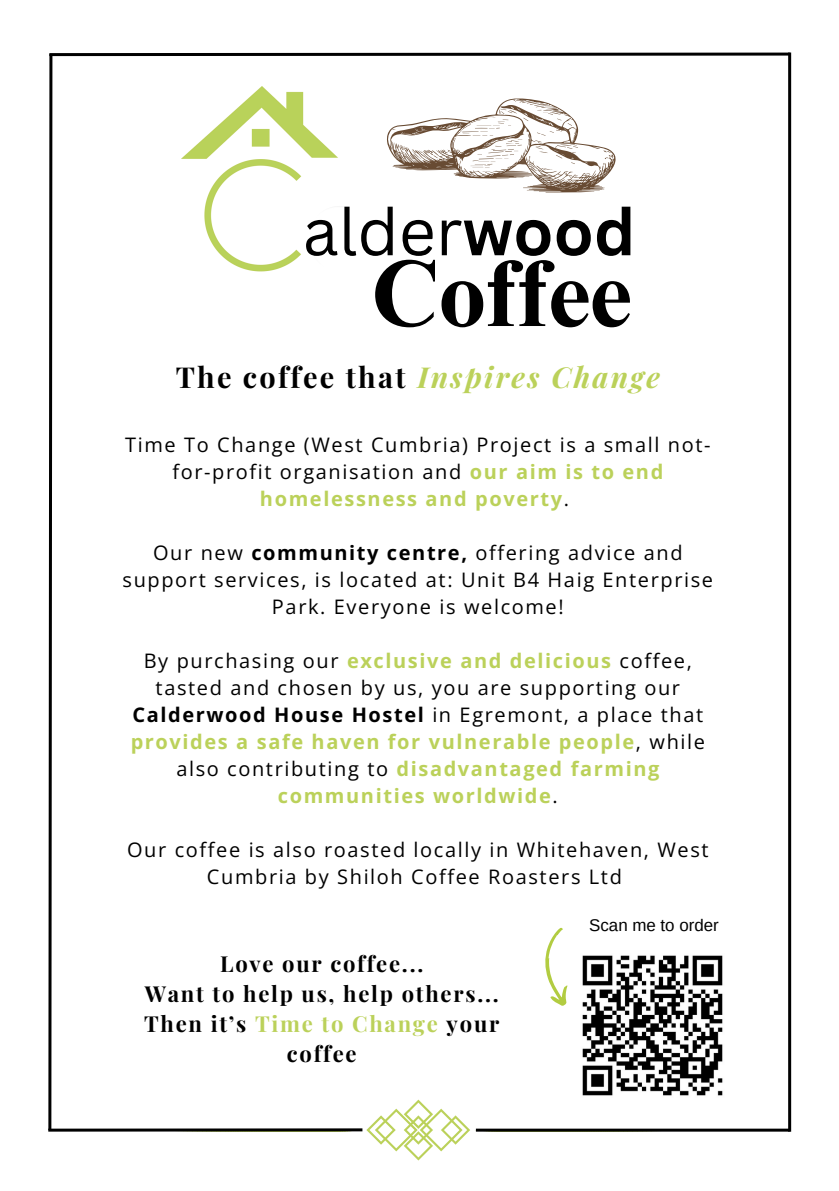
<style>
.page{position:relative;width:839px;height:1191px;background:#fff}
.page>*{position:absolute;margin:0;border:0;box-sizing:border-box;transform-origin:0 0}
.t1{font:700 94.4px "Times NRMT Pro";color:#000}
.t2{font:64.4px "Canva Sans";color:#000}
.t3{font:italic 700 28.8px "Playfair Display";letter-spacing:.08em;color:#bbd15a}
.t4{font:700 22px/30px "Playfair Display";letter-spacing:.08em;color:#000;text-align:center}
.t5{font:20px/27px "Open Sans";letter-spacing:.08em;color:#000;text-align:center}
.t6{font:17px "Arimo";color:#000}
.s1{font-weight:700}
.s2{font-style:normal;color:#000}
.s3{font-weight:700;color:#bbd15a}
.s4{color:#bbd15a}
</style>
<div class="page">
<svg style="left:362px;top:1100px;width:308px;height:61px"></svg>
<svg style="left:54px;top:1128px;width:308px;height:4px"></svg>
<svg style="left:48px;top:56px;width:6px;height:1076px"></svg>
<hr style="left:49px;top:53px;width:740px;height:3px;background:#000">
<hr style="left:788px;top:52px;width:3px;height:1080px;background:#000">
<hr style="left:476px;top:1129px;width:313px;height:3px;background:#000">
<img style="left:582px;top:955px;width:141px;height:141px">
<svg style="left:545px;top:927px;width:23px;height:79px"></svg>
<img style="left:182px;top:86px;width:156px;height:186px">
<svg style="left:387px;top:98px;width:228px;height:95px"></svg>
<h2 class="t2" style="left:302px;top:186px;width:334px">alder<span class="s1">wood</span></h2>
<h1 class="t1" style="left:371px;top:258px;width:262px">Coffee</h1>
<h3 class="t3" style="left:176px;top:357px;width:486px"><span class="s2">The coffee that</span> Inspires Change</h3>
<h3 class="t5" style="left:125px;top:431px;width:587px">Time To Change (West Cumbria) Project is a small not&shy;for-profit organisation and <span class="s3">our aim is to end homelessness and poverty</span>.</h3>
<h3 class="t5" style="left:123px;top:539px;width:592px">Our new <span class="s1">community centre,</span> offering advice and support services, is located at: Unit B4 Haig Enterprise<br>Park. Everyone is welcome!</h3>
<p class="t5" style="left:131px;top:647px;width:576px">By purchasing our <span class="s3">exclusive and delicious</span> coffee, tasted and chosen by us, you are supporting our <span class="s1">Calderwood House Hostel</span> in Egremont, a place that <span class="s3">provides a safe haven for vulnerable people</span>, while also contributing to <span class="s3">disadvantaged farming communities worldwide</span>.</p>
<p class="t5" style="left:127px;top:836px;width:583px">Our coffee is also roasted locally in Whitehaven, West<br>Cumbria by Shiloh Coffee Roasters Ltd</p>
<h3 class="t4" style="left:144px;top:948px;width:357px">Love our coffee...<br>Want to help us, help others...<br>Then it’s <span class="s4">Time to Change</span> your coffee</h3>
<h1 class="t6" style="left:589px;top:916px;width:131px">Scan me to order</h1>
</div>
